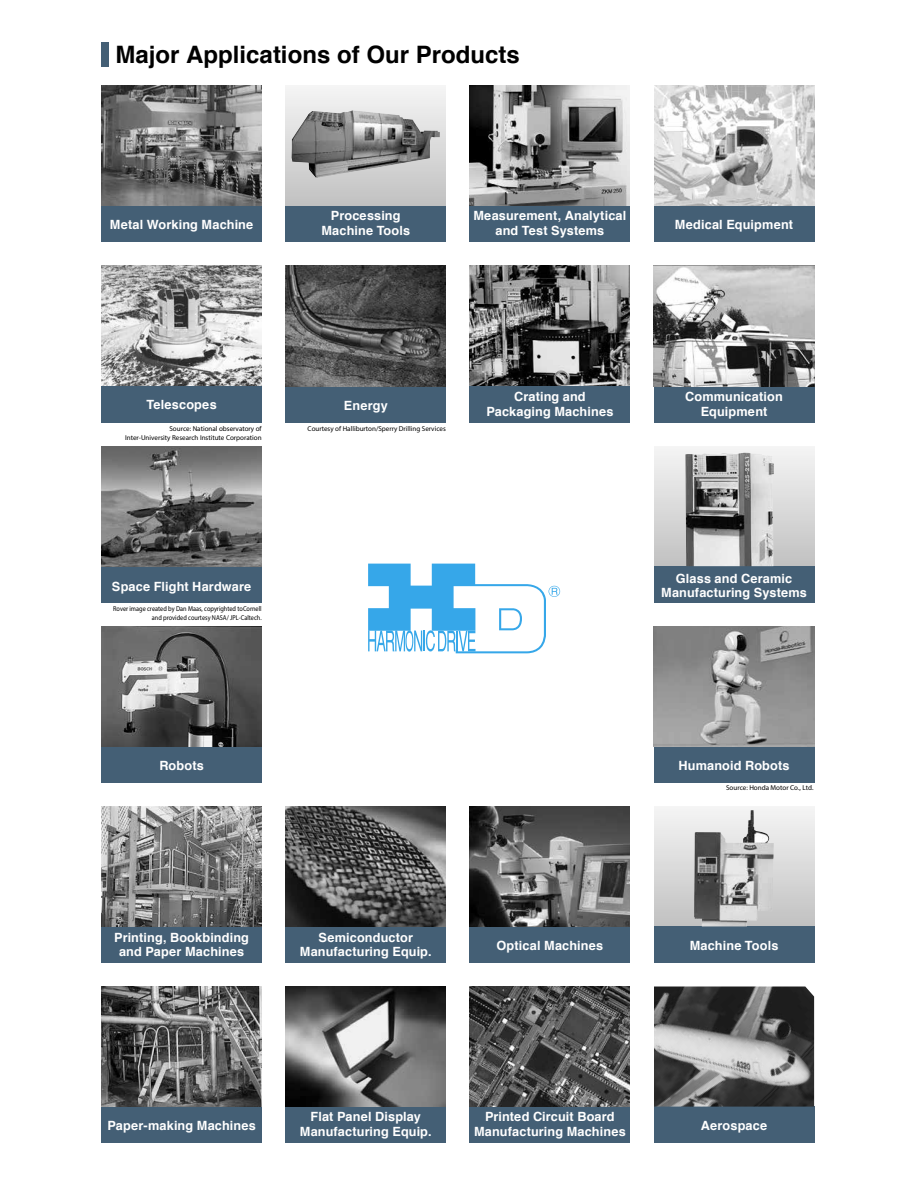
<style>
.page{position:relative;width:918px;height:1188px;background:#fff}
.page>*{position:absolute;margin:0;border:0;box-sizing:border-box;transform-origin:0 0}
.t1{font:700 24px "Helvetica";color:#000}
.t2{font:700 12.75px/14.9px "Helvetica";letter-spacing:.01em;color:#fff;text-align:center}
.t3{font:7.05px/8.4px "Helvetica Neue LT Std";color:#000;text-align:right}
.t4{font:7.05px/8.4px "Helvetica Neue LT Std";color:#000;text-align:right;scale:.89 1}
</style>
<div class="page">
<div style="left:102px;top:42px;width:7px;height:25px;background:#445f75"></div>
<div style="left:654px;top:446px;width:160px;height:120px;background:linear-gradient(to bottom,#f5f5f5,#c2c2c2)"></div>
<div style="left:654px;top:806px;width:160px;height:120px;background:linear-gradient(to bottom,#f5f5f5,#c2c2c2)"></div>
<div style="left:102px;top:926px;width:160px;height:36px;background:#445f75"></div>
<div style="left:654px;top:926px;width:160px;height:36px;background:#445f75"></div>
<img style="left:102px;top:806px;width:160px;height:120px">
<img style="left:694px;top:810px;width:80px;height:116px">
<div style="left:102px;top:1107px;width:160px;height:36px;background:#445f75"></div>
<div style="left:654px;top:1107px;width:160px;height:36px;background:#445f75"></div>
<img style="left:102px;top:987px;width:160px;height:120px">
<img style="left:654px;top:987px;width:160px;height:120px">
<div style="left:102px;top:566px;width:160px;height:36px;background:#445f75"></div>
<div style="left:102px;top:746px;width:160px;height:36px;background:#445f75"></div>
<img style="left:102px;top:626px;width:160px;height:120px">
<div style="left:654px;top:566px;width:160px;height:36px;background:#445f75"></div>
<img style="left:685px;top:453px;width:89px;height:113px">
<div style="left:654px;top:746px;width:160px;height:36px;background:#445f75"></div>
<img style="left:654px;top:626px;width:160px;height:120px">
<div style="left:102px;top:386px;width:160px;height:36px;background:#445f75"></div>
<div style="left:654px;top:386px;width:160px;height:36px;background:#445f75"></div>
<div style="left:102px;top:206px;width:160px;height:36px;background:#445f75"></div>
<div style="left:654px;top:206px;width:160px;height:36px;background:#445f75"></div>
<img style="left:102px;top:86px;width:160px;height:120px">
<div style="left:286px;top:926px;width:160px;height:36px;background:#445f75"></div>
<img style="left:286px;top:806px;width:160px;height:120px">
<div style="left:286px;top:1107px;width:160px;height:36px;background:#445f75"></div>
<div style="left:286px;top:386px;width:160px;height:36px;background:#445f75"></div>
<div style="left:286px;top:206px;width:160px;height:36px;background:#445f75"></div>
<div style="left:286px;top:86px;width:160px;height:120px;background:linear-gradient(to bottom,#f5f5f5,#c1c1c1)"></div>
<img style="left:292px;top:110px;width:148px;height:68px">
<div style="left:470px;top:926px;width:160px;height:36px;background:#445f75"></div>
<div style="left:470px;top:1107px;width:160px;height:36px;background:#445f75"></div>
<img style="left:470px;top:986px;width:160px;height:121px">
<div style="left:470px;top:386px;width:160px;height:36px;background:#445f75"></div>
<div style="left:470px;top:206px;width:160px;height:36px;background:#445f75"></div>
<img style="left:470px;top:86px;width:160px;height:120px">
<img style="left:654px;top:86px;width:160px;height:120px">
<img style="left:102px;top:266px;width:160px;height:120px">
<img style="left:286px;top:266px;width:160px;height:120px">
<img style="left:470px;top:266px;width:160px;height:120px">
<img style="left:654px;top:266px;width:160px;height:120px">
<img style="left:286px;top:987px;width:160px;height:120px">
<img style="left:470px;top:806px;width:160px;height:120px">
<img style="left:102px;top:446px;width:160px;height:120px">
<svg style="left:368px;top:564px;width:192px;height:89px"></svg>
<h1 class="t1" style="left:116px;top:35px;width:406px">Major Applications of Our Products</h1>
<p class="t2" style="left:110px;top:217px;width:145px">Metal Working Machine</p>
<p class="t2" style="left:321px;top:209px;width:90px">Processing<br>Machine Tools</p>
<p class="t2" style="left:473px;top:209px;width:154px">Measurement, Analytical and Test Systems</p>
<p class="t2" style="left:675px;top:217px;width:120px">Medical Equipment</p>
<p class="t2" style="left:146px;top:398px;width:72px">Telescopes</p>
<p class="t3" style="left:125px;top:424px;width:138px">Source: National observatory of<br>Inter-University Research Institute Corporation</p>
<p class="t2" style="left:344px;top:398px;width:45px">Energy</p>
<p class="t3" style="left:308px;top:424px;width:140px">Courtesy of Halliburton/Sperry Drilling Services</p>
<p class="t2" style="left:486px;top:389px;width:129px">Crating and<br>Packaging Machines</p>
<p class="t2" style="left:685px;top:389px;width:99px">Communication<br>Equipment</p>
<p class="t2" style="left:112px;top:579px;width:141px">Space Flight Hardware</p>
<p class="t4" style="left:113px;top:605px;width:168px">Rover image created by Dan Maas, copyrighted toCornell and provided courtesy NASA/ JPL-Caltech.</p>
<p class="t2" style="left:661px;top:571px;width:147px">Glass and Ceramic<br>Manufacturing Systems</p>
<p class="t2" style="left:159px;top:758px;width:46px">Robots</p>
<p class="t2" style="left:679px;top:758px;width:113px">Humanoid Robots</p>
<p class="t3" style="left:726px;top:783px;width:89px">Source: Honda Motor Co., Ltd.</p>
<p class="t2" style="left:114px;top:930px;width:136px">Printing, Bookbinding and Paper Machines</p>
<p class="t2" style="left:300px;top:930px;width:133px">Semiconductor<br>Manufacturing Equip.</p>
<p class="t2" style="left:497px;top:938px;width:108px">Optical Machines</p>
<p class="t2" style="left:690px;top:938px;width:90px">Machine Tools</p>
<p class="t2" style="left:474px;top:1110px;width:153px">Printed Circuit Board<br>Manufacturing Machines</p>
<p class="t2" style="left:300px;top:1110px;width:133px">Flat Panel Display<br>Manufacturing Equip.</p>
<p class="t2" style="left:107px;top:1118px;width:150px">Paper-making Machines</p>
<p class="t2" style="left:701px;top:1118px;width:68px">Aerospace</p>
</div>
